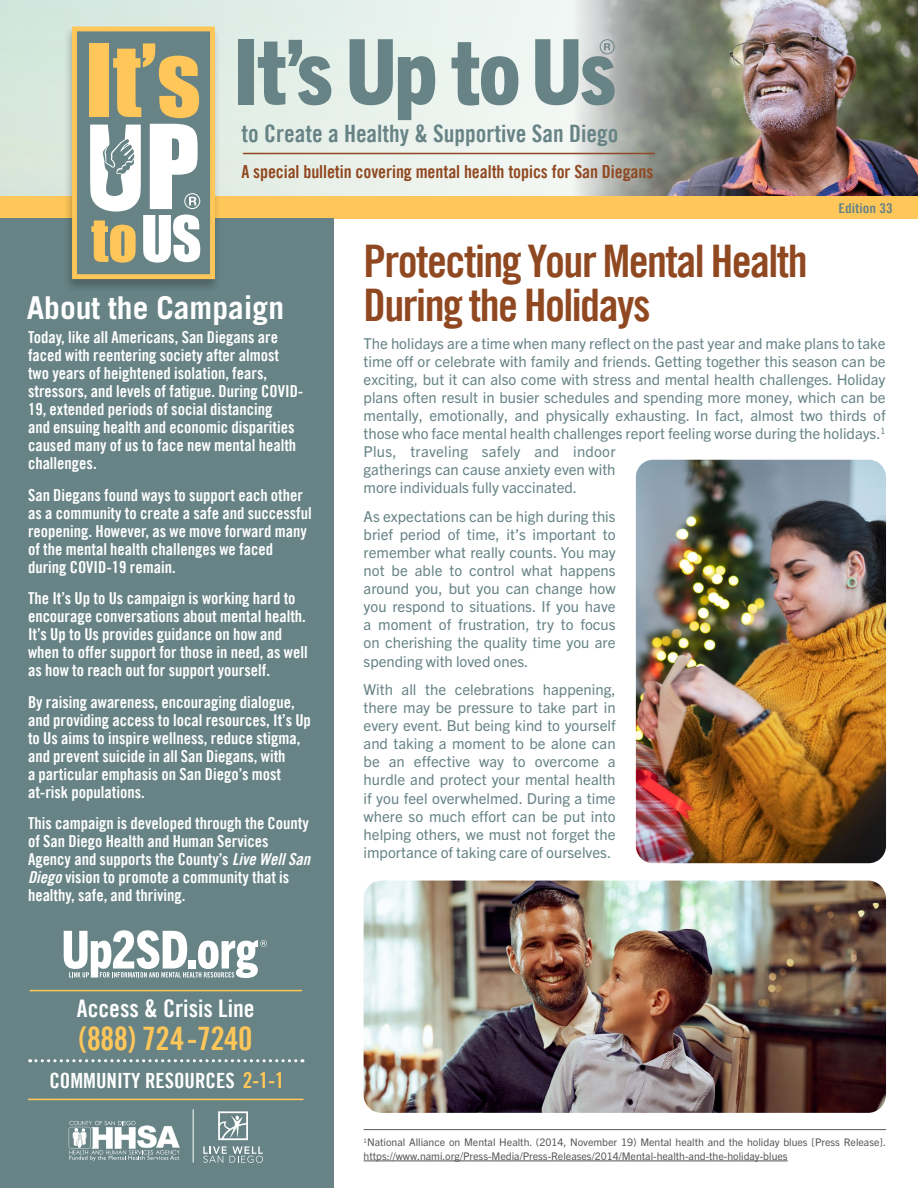
<style>
.page{position:relative;width:918px;height:1188px;background:#fff}
.page>*{position:absolute;margin:0;border:0;box-sizing:border-box;transform-origin:0 0}
.t1{font:45px/43.5px "Trade Gothic LT Bold Cond Twenty";letter-spacing:-.035em;color:#904821}
.t2{font:32.25px "Trade Gothic LT Bold Cond Twenty";letter-spacing:-.025em;color:#ffc75a}
.t3{font:700 31.5px "Trade Gothic LT Std";color:#fff}
.t4{font:24.3px "Trade Gothic LT Bold Cond Twenty";color:#fff}
.t5{font:24px "Trade Gothic LT Bold Cond Twenty";color:#678385}
.t6{font:21px "Trade Gothic LT Bold Cond Twenty";color:#fff}
.t7{font:18px "Trade Gothic LT Bold Cond Twenty";letter-spacing:-.005em;color:#904821}
.t8{font:16.5px/18px "Trade Gothic LT Bold Cond Twenty";color:#fff}
.t9{font:15px/18px "Trade Gothic Next LT Pro";color:#678385;text-align:justify}
.t10{font:13.5px "Trade Gothic LT Bold Cond Twenty";color:#678385;scale:1.11 1}
.t11{font:10.5px/13.5px "Trade Gothic Next LT Pro";color:#58585a}
.s1{font-family:"Trade Gothic LT Bold Cond Twenty Obl"}
.s2{font-size:21.9px;color:#ffc75a}
</style>
<div class="page">
<img style="left:838px;top:0;width:80px;height:196px">
<img style="left:0;top:0;width:838px;height:196px">
<div style="left:0;top:196px;width:918px;height:23px;background:#ffc75a"></div>
<hr style="left:243px;top:153px;width:412px;height:1px;background:#904821">
<div style="left:0;top:219px;width:334px;height:969px;background:#678385"></div>
<div style="left:63px;top:25px;width:158px;height:268px;background:#000;opacity:.25"></div>
<svg style="left:72px;top:26px;width:143px;height:253px"></svg>
<svg style="left:30px;top:1059px;width:273px;height:3px"></svg>
<hr style="left:28px;top:1099px;width:276px;height:1px;background:#ffc75a">
<hr style="left:30px;top:990px;width:272px;height:1px;background:#ffc75a">
<svg style="left:64px;top:930px;width:203px;height:48px"></svg>
<svg style="left:69px;top:1121px;width:111px;height:40px"></svg>
<hr style="left:193px;top:1109px;width:1px;height:54px;background:#fff">
<svg style="left:203px;top:1146px;width:60px;height:17px"></svg>
<svg style="left:218px;top:1111px;width:30px;height:29px"></svg>
<div style="left:238px;top:39px;width:16px;height:65px;background:#678385"></div>
<svg style="left:258px;top:40px;width:73px;height:65px"></svg>
<svg style="left:350px;top:39px;width:85px;height:81px"></svg>
<svg style="left:535px;top:39px;width:80px;height:66px"></svg>
<svg style="left:452px;top:42px;width:66px;height:64px"></svg>
<img style="left:364px;top:881px;width:522px;height:232px">
<img style="left:636px;top:460px;width:250px;height:403px">
<hr style="left:364px;top:1161px;width:424px;height:1px;background:#58585a">
<hr style="left:364px;top:1129px;width:522px;height:1px;background:#58585a">
<h3 class="t5" style="left:241px;top:119px;width:379px">to Create a Healthy &amp; Supportive San Diego</h3>
<p class="t7" style="left:241px;top:161px;width:414px">A special bulletin covering mental health topics for San Diegans</p>
<p class="t10" style="left:839px;top:200px;width:50px">Edition 33</p>
<h3 class="t3" style="left:27px;top:288px;width:259px">About the Campaign</h3>
<p class="t8" style="left:28px;top:328px;width:277px">Today, like all Americans, San Diegans are faced with reentering society after almost two years of heightened isolation, fears, stressors, and levels of fatigue. During COVID-19, extended periods of social distancing<br>and ensuing health and economic disparities caused many of us to face new mental health challenges.</p>
<p class="t8" style="left:28px;top:486px;width:285px">San Diegans found ways to support each other as a community to create a safe and successful reopening. However, as we move forward many of the mental health challenges we faced during COVID-19 remain.</p>
<p class="t8" style="left:28px;top:589px;width:281px">The It’s Up to Us campaign is working hard to encourage conversations about mental health.<br>It’s Up to Us provides guidance on how and when to offer support for those in need, as well as how to reach out for support yourself.</p>
<p class="t8" style="left:28px;top:693px;width:284px">By raising awareness, encouraging dialogue, and providing access to local resources, It’s Up to Us aims to inspire wellness, reduce stigma, and prevent suicide in all San Diegans, with<br>a particular emphasis on San Diego’s most at-risk populations.</p>
<p class="t8" style="left:28px;top:814px;width:284px">This campaign is developed through the County of San Diego Health and Human Services Agency and supports the County’s <span class="s1">Live Well San Diego</span> vision to promote a community that is healthy, safe, and thriving.</p>
<h3 class="t4" style="left:77px;top:993px;width:179px">Access &amp; Crisis Line</h3>
<h2 class="t2" style="left:79px;top:1019px;width:176px">(888) 724-7240</h2>
<h3 class="t6" style="left:49px;top:1068px;width:237px">COMMUNITY RESOURCES <span class="s2">2-1-1</span></h3>
<h1 class="t1" style="left:364px;top:239px;width:446px">Protecting Your Mental Health<br>During the Holidays</h1>
<p class="t9" style="left:364px;top:333px;width:524px;text-align:left">The holidays are a time when many reflect on the past year and make plans to take time off or celebrate with family and friends. Getting together this season can be exciting, but it can also come with stress and mental health challenges. Holiday plans often result in busier schedules and spending more money, which can be mentally, emotionally, and physically exhausting. In fact, almost two thirds of those who face mental health challenges report feeling worse during the holidays.<sup>1<br></sup>Plus, traveling safely and indoor<br>gatherings can cause anxiety even with<br>more individuals fully vaccinated.</p>
<p class="t9" style="left:364px;top:506px;width:254px">As expectations can be high during this brief period of time, it’s important to remember what really counts. You may not be able to control what happens around you, but you can change how you respond to situations. If you have a moment of frustration, try to focus on cherishing the quality time you are spending with loved ones.</p>
<p class="t9" style="left:364px;top:680px;width:254px">With all the celebrations happening, there may be pressure to take part in every event. But being kind to yourself and taking a moment to be alone can be an effective way to overcome a hurdle and protect your mental health if you feel overwhelmed. During a time where so much effort can be put into helping others, we must not forget the importance of taking care of ourselves.</p>
<p class="t11" style="left:364px;top:1135px;width:524px"><sup>1</sup>National Alliance on Mental Health. (2014, November 19) Mental health and the holiday blues [Press Release]. https://www.nami.org/Press-Media/Press-Releases/2014/Mental-health-and-the-holiday-blues</p>
</div>
